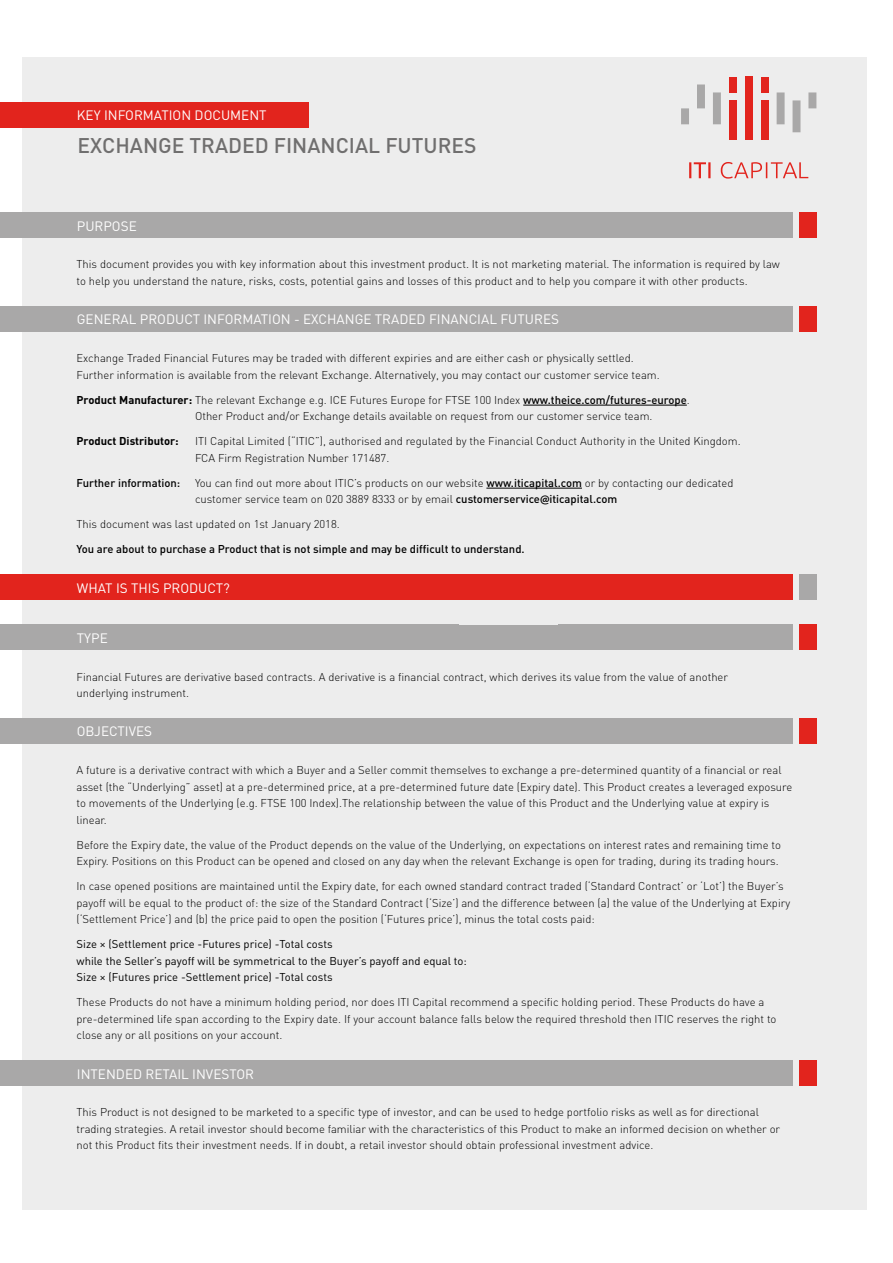
<style>
.page{position:relative;width:893px;height:1263px;background:#fff}
.page>*{position:absolute;margin:0;border:0;box-sizing:border-box;transform-origin:0 0}
.t1{font:500 21px "DIN";color:#706f6f}
.t2{font:13.5px "DIN";color:#fff}
.t3{font:300 11.25px/16.5px "DIN";color:#000}
.t4{font:11.25px/16.5px "DIN";color:#000}
.t5{font:500 11.25px "DIN";color:#000}
.t6{font:700 11.25px "DIN";color:#000}
.s1{font-weight:700}
.s2{font-weight:500}
.s3{font-family:"Lato";font-weight:700}
</style>
<div class="page">
<div style="left:22px;top:58px;width:845px;height:1152px;background:#ededed"></div>
<div style="left:0;top:102px;width:309px;height:25px;background:#e2241d"></div>
<div style="left:0;top:306px;width:792px;height:26px;background:#a9a8a8"></div>
<div style="left:0;top:574px;width:792px;height:26px;background:#e2241d"></div>
<div style="left:0;top:625px;width:792px;height:25px;background:#a9a8a8"></div>
<div style="left:0;top:718px;width:792px;height:26px;background:#a9a8a8"></div>
<div style="left:0;top:213px;width:792px;height:25px;background:#a9a8a8"></div>
<hr style="left:523px;top:405px;width:164px;height:1px;background:#000">
<hr style="left:486px;top:488px;width:96px;height:1px;background:#000">
<svg style="left:681px;top:84px;width:135px;height:48px"></svg>
<div style="left:761px;top:100px;width:8px;height:40px;background:#e2241d"></div>
<div style="left:729px;top:77px;width:8px;height:15px;background:#e2241d"></div>
<div style="left:729px;top:100px;width:8px;height:40px;background:#e2241d"></div>
<div style="left:745px;top:77px;width:8px;height:63px;background:#e2241d"></div>
<div style="left:761px;top:77px;width:8px;height:15px;background:#e2241d"></div>
<svg style="left:689px;top:162px;width:119px;height:17px"></svg>
<div style="left:799px;top:306px;width:17px;height:26px;background:#e2241d"></div>
<div style="left:799px;top:574px;width:17px;height:26px;background:#a9a8a8"></div>
<div style="left:799px;top:625px;width:17px;height:25px;background:#e2241d"></div>
<div style="left:799px;top:718px;width:17px;height:26px;background:#e2241d"></div>
<div style="left:799px;top:213px;width:17px;height:25px;background:#e2241d"></div>
<div style="left:0;top:1060px;width:792px;height:26px;background:#a9a8a8"></div>
<div style="left:799px;top:1060px;width:17px;height:26px;background:#e2241d"></div>
<p class="t2" style="left:77px;top:107px;width:191px">KEY INFORMATION DOCUMENT</p>
<h1 class="t1" style="left:78px;top:132px;width:400px">EXCHANGE TRADED FINANCIAL FUTURES</h1>
<p class="t2" style="left:77px;top:218px;width:61px">PURPOSE</p>
<p class="t3" style="left:77px;top:256px;width:705px">This document provides you with key information about this investment product. It is not marketing material. The information is required by law to help you understand the nature, risks, costs, potential gains and losses of this product and to help you compare it with other products.</p>
<p class="t2" style="left:77px;top:311px;width:484px">GENERAL PRODUCT INFORMATION - EXCHANGE TRADED FINANCIAL FUTURES</p>
<p class="t3" style="left:77px;top:350px;width:585px">Exchange Traded Financial Futures may be traded with different expiries and are either cash or physically settled.<br>Further information is available from the relevant Exchange. Alternatively, you may contact our customer service team.</p>
<p class="t3" style="left:195px;top:391px;width:496px;text-indent:-118px"><span class="s1">Product Manufacturer:</span> The relevant Exchange e.g. ICE Futures Europe for FTSE 100 Index <span class="s2">www.theice.com/futures-europe</span>.<br>Other Product and/or Exchange details available on request from our customer service team.</p>
<p class="t6" style="left:77px;top:434px;width:104px">Product Distributor:</p>
<p class="t3" style="left:195px;top:433px;width:547px">ITI Capital Limited (“ITIC”), authorised and regulated by the Financial Conduct Authority in the United Kingdom.<br>FCA Firm Registration Number 171487.</p>
<p class="t5" style="left:77px;top:475px;width:105px">Further information:</p>
<p class="t3" style="left:195px;top:474px;width:540px">You can find out more about ITIC’s products on our website <span class="s2">www.iticapital.com</span> or by contacting our dedicated customer service team on 020 3889 8333 or by email <span class="s2">customerservice</span><span class="s3">@</span><span class="s2">iticapital.com</span></p>
<p class="t3" style="left:77px;top:516px;width:265px">This document was last updated on 1st January 2018.</p>
<p class="t5" style="left:77px;top:542px;width:450px">You are about to purchase a Product that is not simple and may be difficult to understand.</p>
<p class="t2" style="left:77px;top:579px;width:155px">WHAT IS THIS PRODUCT?</p>
<p class="t2" style="left:77px;top:629px;width:32px">TYPE</p>
<p class="t3" style="left:77px;top:668px;width:653px">Financial Futures are derivative based contracts. A derivative is a financial contract, which derives its value from the value of another underlying instrument.</p>
<p class="t2" style="left:77px;top:723px;width:77px">OBJECTIVES</p>
<p class="t3" style="left:77px;top:762px;width:717px">A future is a derivative contract with which a Buyer and a Seller commit themselves to exchange a pre-determined quantity of a financial or real asset (the “Underlying” asset) at a pre-determined price, at a pre-determined future date (Expiry date). This Product creates a leveraged exposure to movements of the Underlying (e.g. FTSE 100 Index).The relationship between the value of this Product and the Underlying value at expiry is linear.</p>
<p class="t3" style="left:77px;top:836px;width:706px">Before the Expiry date, the value of the Product depends on the value of the Underlying, on expectations on interest rates and remaining time to<br>Expiry. Positions on this Product can be opened and closed on any day when the relevant Exchange is open for trading, during its trading hours.</p>
<p class="t3" style="left:77px;top:878px;width:715px">In case opened positions are maintained until the Expiry date, for each owned standard contract traded (‘Standard Contract’ or ‘Lot’) the Buyer’s payoff will be equal to the product of: the size of the Standard Contract (‘Size’) and the difference between (a) the value of the Underlying at Expiry (‘Settlement Price’) and (b) the price paid to open the position (‘Futures price’), minus the total costs paid:</p>
<p class="t4" style="left:77px;top:936px;width:392px">Size × (Settlement price -Futures price) -Total costs<br>while the Seller’s payoff will be symmetrical to the Buyer’s payoff and equal to:<br>Size × (Futures price -Settlement price) -Total costs</p>
<p class="t3" style="left:77px;top:994px;width:701px">These Products do not have a minimum holding period, nor does ITI Capital recommend a specific holding period. These Products do have a pre-determined life span according to the Expiry date. If your account balance falls below the required threshold then ITIC reserves the right to close any or all positions on your account.</p>
<p class="t2" style="left:77px;top:1065px;width:179px">INTENDED RETAIL INVESTOR</p>
<p class="t3" style="left:77px;top:1104px;width:705px">This Product is not designed to be marketed to a specific type of investor, and can be used to hedge portfolio risks as well as for directional trading strategies. A retail investor should become familiar with the characteristics of this Product to make an informed decision on whether or not this Product fits their investment needs. If in doubt, a retail investor should obtain professional investment advice.</p>
</div>
